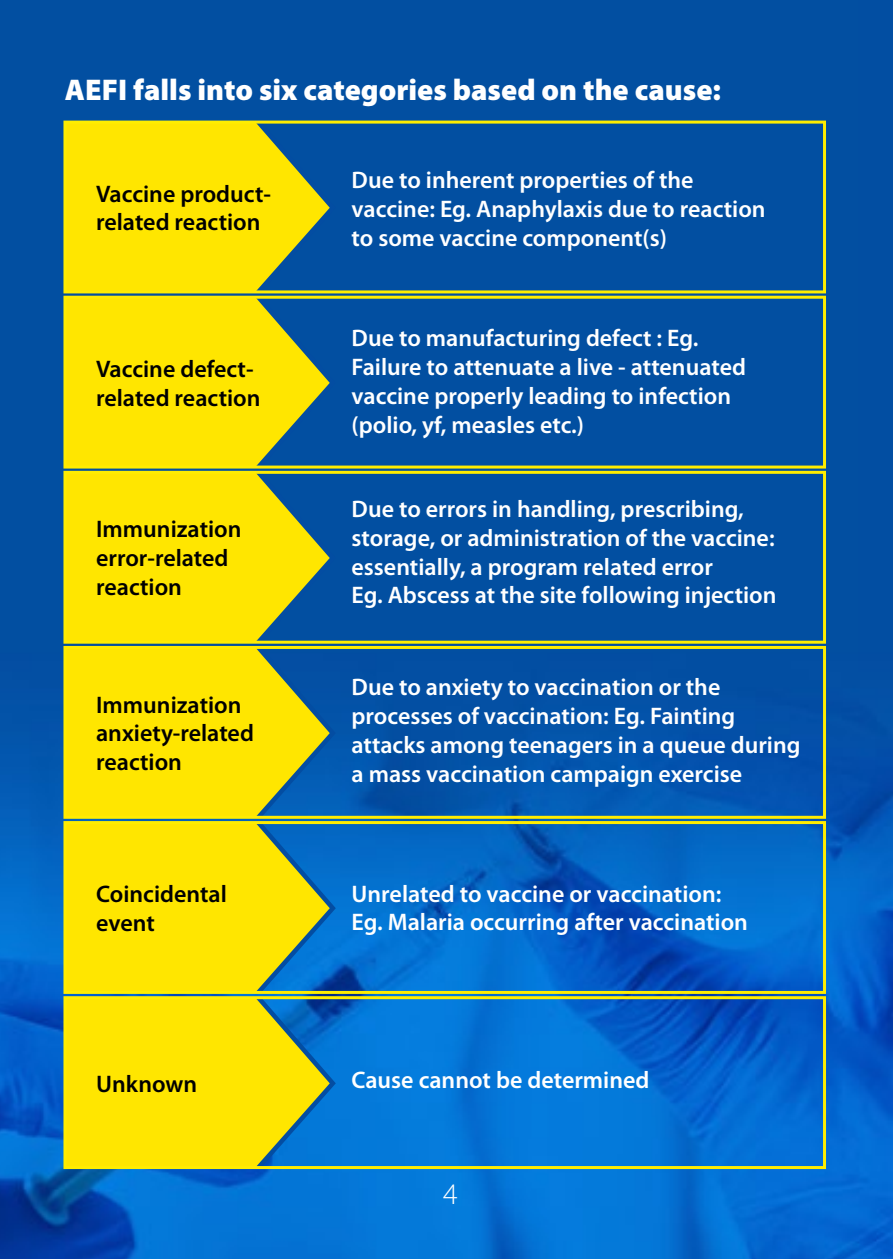
<style>
.page{position:relative;width:893px;height:1259px;background:#fff}
.page>*{position:absolute;margin:0;border:0;box-sizing:border-box;transform-origin:0 0}
.t1{font:900 30px "Myriad Pro";color:#fff}
.t2{font:300 30px "Myriad Pro";color:#fff}
.t3{font:600 24px/28.8px "Myriad Pro";color:#fff}
.t4{font:600 24px/28.8px "Myriad Pro";color:#000}
</style>
<div class="page">
<img style="left:0;top:0;width:893px;height:1259px">
<svg style="left:330px;top:125px;width:6px;height:164px"></svg>
<svg style="left:330px;top:300px;width:6px;height:164px"></svg>
<svg style="left:330px;top:475px;width:6px;height:164px"></svg>
<svg style="left:330px;top:650px;width:6px;height:165px"></svg>
<svg style="left:330px;top:825px;width:6px;height:165px"></svg>
<svg style="left:330px;top:1000px;width:6px;height:165px"></svg>
<svg style="left:67px;top:125px;width:263px;height:164px;fill:#ffe600"></svg>
<svg style="left:67px;top:300px;width:263px;height:164px;fill:#ffe600"></svg>
<svg style="left:67px;top:475px;width:263px;height:164px;fill:#ffe600"></svg>
<svg style="left:67px;top:650px;width:263px;height:165px;fill:#ffe600"></svg>
<svg style="left:67px;top:825px;width:263px;height:165px;fill:#ffe600"></svg>
<svg style="left:67px;top:1000px;width:263px;height:165px;fill:#ffe600"></svg>
<div style="left:63px;top:821px;width:763px;height:173px;border:3px solid #ffed00"></div>
<div style="left:63px;top:121px;width:763px;height:172px;border:3px solid #ffed00"></div>
<div style="left:63px;top:296px;width:763px;height:172px;border:3px solid #ffed00"></div>
<div style="left:63px;top:471px;width:763px;height:172px;border:3px solid #ffed00"></div>
<div style="left:63px;top:646px;width:763px;height:173px;border:3px solid #ffed00"></div>
<div style="left:63px;top:996px;width:763px;height:173px;border:3px solid #ffed00"></div>
<p class="t1" style="left:65px;top:73px;width:658px">AEFI falls into six categories based on the cause:</p>
<p class="t4" style="left:96px;top:179px;width:176px">Vaccine product&shy;related reaction</p>
<p class="t4" style="left:96px;top:355px;width:166px">Vaccine defect&shy;related reaction</p>
<p class="t4" style="left:96px;top:515px;width:147px">Immunization error-related reaction</p>
<p class="t4" style="left:96px;top:690px;width:159px">Immunization anxiety-related reaction</p>
<p class="t4" style="left:96px;top:880px;width:132px">Coincidental event</p>
<p class="t4" style="left:96px;top:1069px;width:103px">Unknown</p>
<p class="t3" style="left:352px;top:166px;width:416px">Due to inherent properties of the vaccine: Eg. Anaphylaxis due to reaction to some vaccine component(s)</p>
<p class="t3" style="left:352px;top:324px;width:396px">Due to manufacturing defect : Eg.<br>Failure to attenuate a live - attenuated vaccine properly leading to infection (polio, yf, measles etc.)</p>
<p class="t3" style="left:352px;top:495px;width:426px">Due to errors in handling, prescribing, storage, or administration of the vaccine: essentially, a program related error<br>Eg. Abscess at the site following injection</p>
<p class="t3" style="left:352px;top:673px;width:450px">Due to anxiety to vaccination or the processes of vaccination: Eg. Fainting attacks among teenagers in a queue during a mass vaccination campaign exercise</p>
<p class="t3" style="left:352px;top:879px;width:398px">Unrelated to vaccine or vaccination:<br>Eg. Malaria occurring after vaccination</p>
<p class="t3" style="left:352px;top:1066px;width:299px">Cause cannot be determined</p>
<p class="t2" style="left:443px;top:1177px;width:16px">4</p>
</div>
